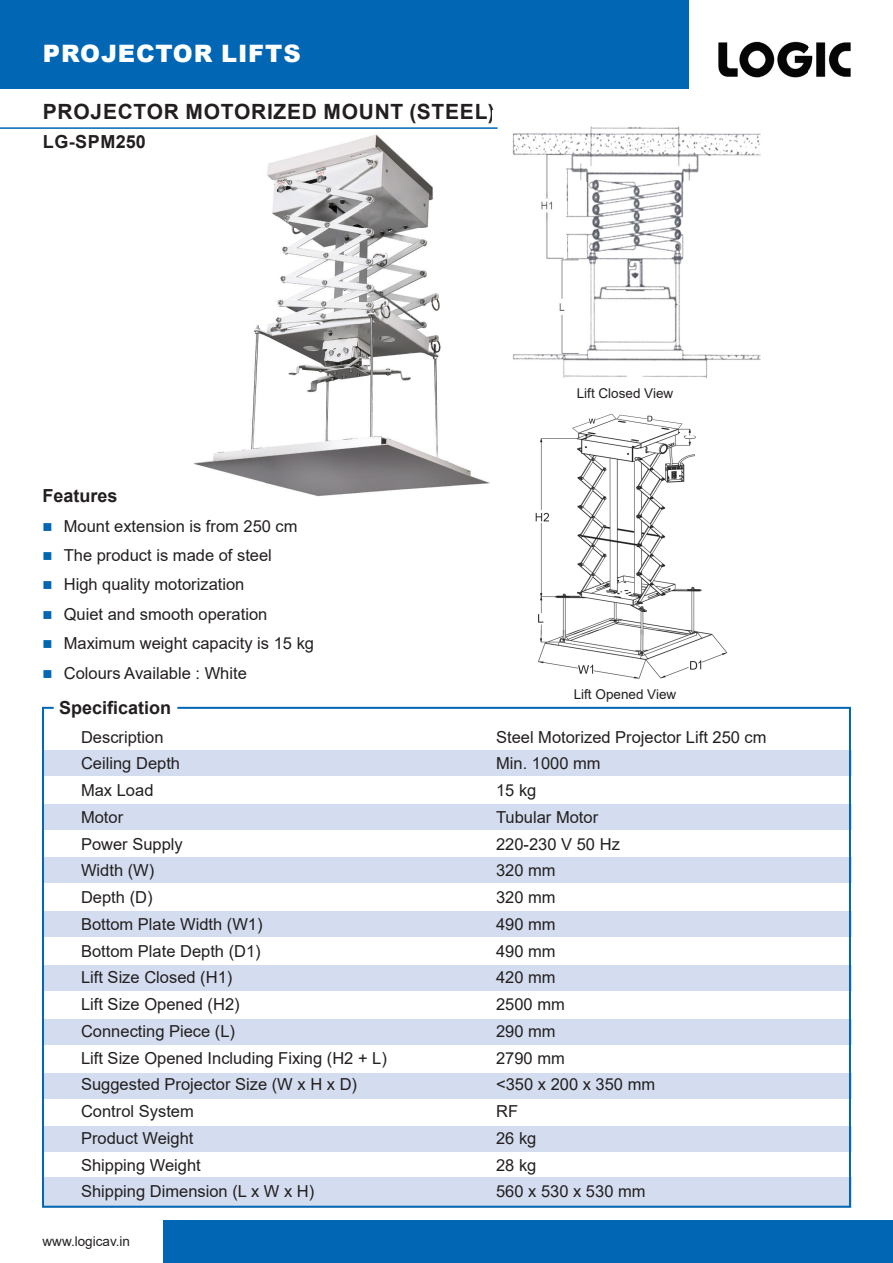
<style>
.page{position:relative;width:893px;height:1263px;background:#fff}
.page>*{position:absolute;margin:0;border:0;box-sizing:border-box;transform-origin:0 0}
.t1{font:900 24px "Arial";letter-spacing:.035em;color:#fff}
.t2{font:700 21px "Arial";letter-spacing:.035em;color:#231f20}
.t3{font:700 18px "Arial";color:#231f20}
.t4{font:700 18px "Arial";letter-spacing:.025em;color:#231f20}
.t5{font:16.5px "Arial";color:#231f20}
.t6{font:13.5px "Arial";color:#231f20}
.s1{color:#0166b3}
</style>
<div class="page">
<div style="left:0;top:0;width:689px;height:88px;background:#0166b3"></div>
<img style="left:718px;top:41px;width:133px;height:37px">
<div style="left:164px;top:1220px;width:729px;height:43px;background:#0166b3"></div>
<img style="left:194px;top:134px;width:296px;height:363px">
<img style="left:497px;top:126px;width:264px;height:253px">
<img style="left:535px;top:413px;width:193px;height:266px">
<svg style="left:42px;top:706px;width:810px;height:502px"></svg>
<hr style="left:0;top:127px;width:497px;height:2px;background:#0166b3">
<h1 class="t1" style="left:43px;top:36px;width:259px">PROJECTOR LIFTS</h1>
<p class="t2" style="left:43px;top:97px;width:453px">PROJECTOR MOTORIZED MOUNT (STEEL)</p>
<p class="t4" style="left:43px;top:129px;width:104px">LG-SPM250</p>
<p class="t3" style="left:43px;top:483px;width:77px">Features</p>
<p class="t5" style="left:43px;top:514px;width:257px"><span class="s1">■</span> Mount extension is from 250 cm</p>
<p class="t5" style="left:43px;top:544px;width:231px"><span class="s1">■</span> The product is made of steel</p>
<p class="t5" style="left:43px;top:573px;width:203px"><span class="s1">■</span> High quality motorization</p>
<p class="t5" style="left:43px;top:603px;width:226px"><span class="s1">■</span> Quiet and smooth operation</p>
<p class="t5" style="left:43px;top:632px;width:273px"><span class="s1">■</span> Maximum weight capacity is 15 kg</p>
<p class="t5" style="left:43px;top:661px;width:206px"><span class="s1">■</span> Colours Available : White</p>
<p class="t6" style="left:577px;top:384px;width:98px">Lift Closed View</p>
<p class="t6" style="left:574px;top:685px;width:104px">Lift Opened View</p>
<p class="t3" style="left:59px;top:695px;width:114px">Specification</p>
<p class="t5" style="left:81px;top:725px;width:84px">Description</p>
<p class="t5" style="left:496px;top:725px;width:272px">Steel Motorized Projector Lift 250 cm</p>
<p class="t5" style="left:81px;top:752px;width:101px">Ceiling Depth</p>
<p class="t5" style="left:496px;top:752px;width:106px">Min. 1000 mm</p>
<p class="t5" style="left:81px;top:779px;width:74px">Max Load</p>
<p class="t5" style="left:496px;top:779px;width:42px">15 kg</p>
<p class="t5" style="left:81px;top:806px;width:44px">Motor</p>
<p class="t5" style="left:496px;top:806px;width:104px">Tubular Motor</p>
<p class="t5" style="left:81px;top:832px;width:103px">Power Supply</p>
<p class="t5" style="left:496px;top:832px;width:125px">220-230 V 50 Hz</p>
<p class="t5" style="left:81px;top:859px;width:75px">Width (W)</p>
<p class="t5" style="left:496px;top:859px;width:61px">320 mm</p>
<p class="t5" style="left:81px;top:886px;width:73px">Depth (D)</p>
<p class="t5" style="left:496px;top:886px;width:61px">320 mm</p>
<p class="t5" style="left:81px;top:913px;width:183px">Bottom Plate Width (W1)</p>
<p class="t5" style="left:496px;top:913px;width:61px">490 mm</p>
<p class="t5" style="left:81px;top:939px;width:181px">Bottom Plate Depth (D1)</p>
<p class="t5" style="left:496px;top:939px;width:61px">490 mm</p>
<p class="t5" style="left:81px;top:966px;width:153px">Lift Size Closed (H1)</p>
<p class="t5" style="left:496px;top:966px;width:61px">420 mm</p>
<p class="t5" style="left:81px;top:993px;width:160px">Lift Size Opened (H2)</p>
<p class="t5" style="left:496px;top:993px;width:70px">2500 mm</p>
<p class="t5" style="left:81px;top:1020px;width:156px">Connecting Piece (L)</p>
<p class="t5" style="left:496px;top:1020px;width:61px">290 mm</p>
<p class="t5" style="left:81px;top:1046px;width:307px">Lift Size Opened Including Fixing (H2 + L)</p>
<p class="t5" style="left:496px;top:1046px;width:70px">2790 mm</p>
<p class="t5" style="left:81px;top:1073px;width:277px">Suggested Projector Size (W x H x D)</p>
<p class="t5" style="left:496px;top:1073px;width:161px">&lt;350 x 200 x 350 mm</p>
<p class="t5" style="left:81px;top:1100px;width:114px">Control System</p>
<p class="t5" style="left:496px;top:1100px;width:23px">RF</p>
<p class="t5" style="left:81px;top:1127px;width:114px">Product Weight</p>
<p class="t5" style="left:496px;top:1127px;width:42px">26 kg</p>
<p class="t5" style="left:81px;top:1153px;width:121px">Shipping Weight</p>
<p class="t5" style="left:496px;top:1153px;width:42px">28 kg</p>
<p class="t5" style="left:81px;top:1180px;width:235px">Shipping Dimension (L x W x H)</p>
<p class="t5" style="left:496px;top:1180px;width:151px">560 x 530 x 530 mm</p>
<p class="t6" style="left:43px;top:1232px;width:89px">www.logicav.in</p>
</div>
